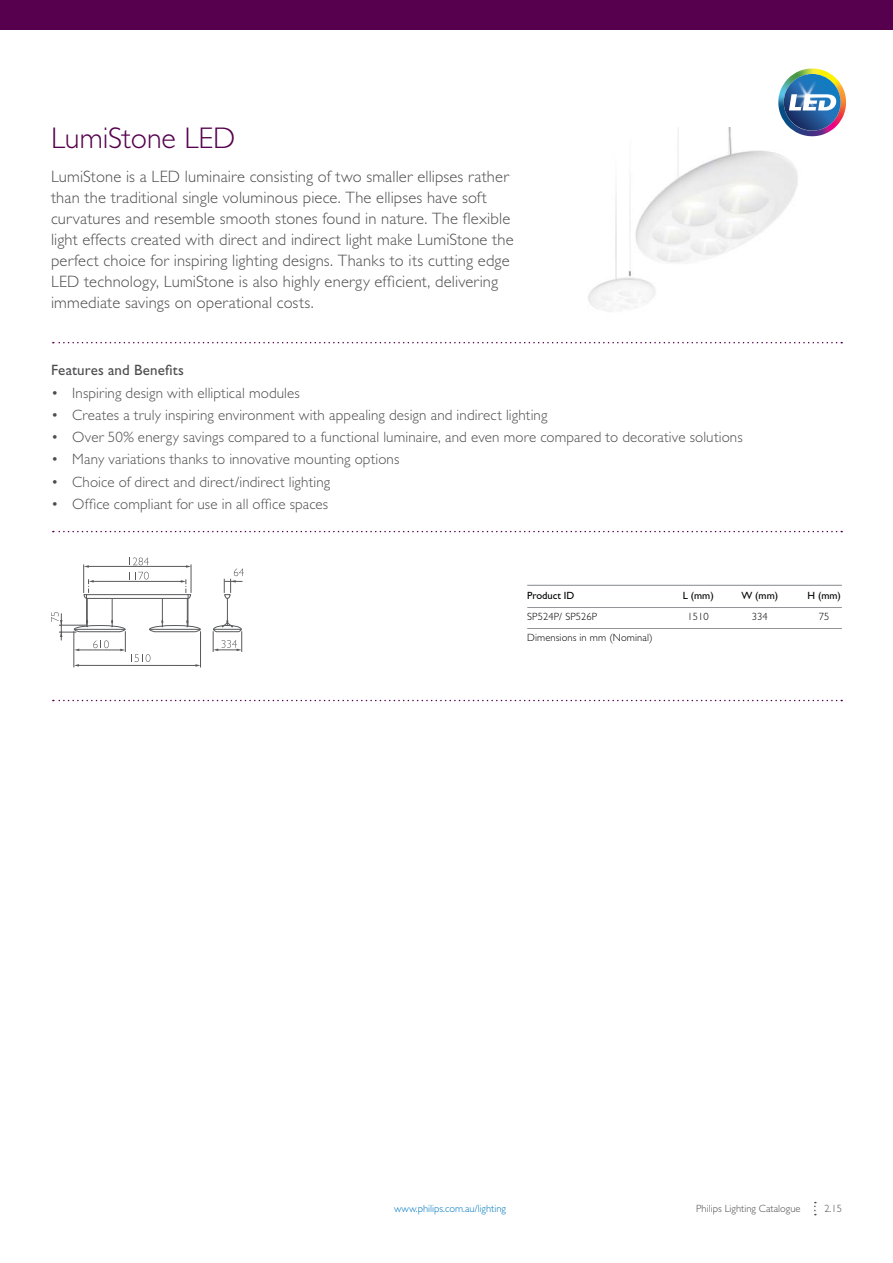
<style>
.page{position:relative;width:893px;height:1263px;background:#fff}
.page>*{position:absolute;margin:0;border:0;box-sizing:border-box;transform-origin:0 0}
.t1{font:300 30px "Gill Sans Std";color:#56004e}
.t2{font:300 16.5px/21px "Gill Sans Std";letter-spacing:.01em;color:#4d4d4f}
.t3{font:300 15px "Gill Sans Std";letter-spacing:.01em;color:#4d4d4f}
.t4{font:15px "Gill Sans Std";letter-spacing:.01em;color:#4d4d4f}
.t5{font:300 10.5px "Gill Sans Std";letter-spacing:.01em;color:#000}
.t6{font:300 10.5px "Gill Sans Std";color:#4d4d4f}
.t7{font:300 10.5px "Gill Sans Std";color:#0079c1}
.t8{font:10.5px "Gill Sans Std";color:#000}
</style>
<div class="page">
<svg style="left:53px;top:700px;width:789px;height:1px"></svg>
<svg style="left:814px;top:1202px;width:2px;height:13px"></svg>
<svg style="left:53px;top:342px;width:789px;height:1px"></svg>
<svg style="left:53px;top:531px;width:789px;height:1px"></svg>
<img style="left:588px;top:128px;width:210px;height:184px">
<svg style="left:776px;top:66px;width:72px;height:73px"></svg>
<img style="left:778px;top:69px;width:66px;height:67px">
<hr style="left:527px;top:585px;width:315px;height:1px;background:#939598">
<hr style="left:527px;top:607px;width:315px;height:1px;background:#939598">
<hr style="left:527px;top:628px;width:315px;height:1px;background:#939598">
<div style="left:0;top:0;width:893px;height:30px;background:#56004e"></div>
<svg style="left:213px;top:568px;width:31px;height:84px"></svg>
<svg style="left:51px;top:557px;width:150px;height:110px"></svg>
<h1 class="t1" style="left:51px;top:121px;width:186px">LumiStone LED</h1>
<p class="t2" style="left:51px;top:166px;width:464px">LumiStone is a LED luminaire consisting of two smaller ellipses rather than the traditional single voluminous piece. The ellipses have soft curvatures and resemble smooth stones found in nature. The flexible light effects created with direct and indirect light make LumiStone the perfect choice for inspiring lighting designs. Thanks to its cutting edge LED technology, LumiStone is also highly energy efficient, delivering immediate savings on operational costs.</p>
<p class="t4" style="left:51px;top:362px;width:135px">Features and Benefits</p>
<p class="t3" style="left:51px;top:384px;width:250px">• Inspiring design with elliptical modules</p>
<p class="t3" style="left:51px;top:406px;width:498px">• Creates a truly inspiring environment with appealing design and indirect lighting</p>
<p class="t3" style="left:51px;top:429px;width:693px">• Over 50% energy savings compared to a functional luminaire, and even more compared to decorative solutions</p>
<p class="t3" style="left:51px;top:451px;width:350px">• Many variations thanks to innovative mounting options</p>
<p class="t3" style="left:51px;top:473px;width:281px">• Choice of direct and direct/indirect lighting</p>
<p class="t3" style="left:51px;top:495px;width:279px">• Office compliant for use in all office spaces</p>
<p class="t8" style="left:527px;top:589px;width:49px">Product ID</p>
<p class="t8" style="left:683px;top:589px;width:33px">L (mm)</p>
<p class="t8" style="left:741px;top:589px;width:38px">W (mm)</p>
<p class="t8" style="left:807px;top:589px;width:35px">H (mm)</p>
<p class="t5" style="left:527px;top:610px;width:72px">SP524P/ SP526P</p>
<p class="t5" style="left:687px;top:610px;width:23px">1510</p>
<p class="t5" style="left:752px;top:610px;width:17px">334</p>
<p class="t5" style="left:819px;top:610px;width:12px">75</p>
<p class="t5" style="left:527px;top:631px;width:127px">Dimensions in mm (Nominal)</p>
<p class="t7" style="left:394px;top:1202px;width:113px">www.philips.com.au/lighting</p>
<p class="t6" style="left:696px;top:1203px;width:106px">Philips Lighting Catalogue</p>
<p class="t6" style="left:824px;top:1203px;width:19px">2.15</p>
</div>
